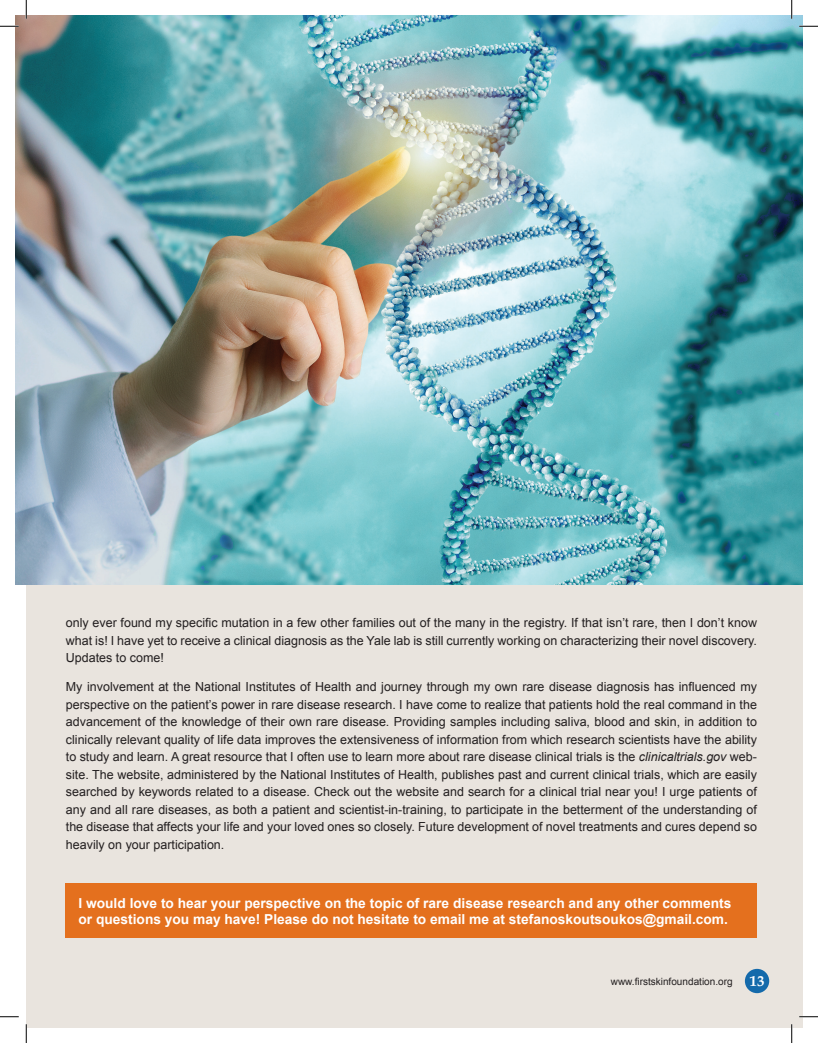
<style>
.page{position:relative;width:818px;height:1043px;background:#fff}
.page>*{position:absolute;margin:0;border:0;box-sizing:border-box;transform-origin:0 0}
.t1{font:700 13.75px/16.5px "Arial";color:#fff}
.t2{font:12.5px/17.5px "Arial";color:#231f20;text-align:justify}
.t3{font:10px "Arial";color:#231f20}
.s1{font-style:italic}
.s2{font-family:"Palatino";font-weight:700;font-size:15px;color:#fff}
</style>
<div class="page">
<div style="left:26px;top:584px;width:776px;height:444px;background:#e9e4de"></div>
<div style="left:744px;top:968px;width:25px;height:25px;background:#146aab;border-radius:50%"></div>
<img style="left:15px;top:15px;width:787px;height:569px">
<div style="left:66px;top:883px;width:691px;height:55px;background:#e4701e"></div>
<svg style="left:0;top:25px;width:19px;height:2px"></svg>
<svg style="left:799px;top:25px;width:19px;height:2px"></svg>
<svg style="left:0;top:1016px;width:19px;height:1px"></svg>
<svg style="left:799px;top:1015px;width:19px;height:2px"></svg>
<svg style="left:25px;top:0;width:2px;height:19px"></svg>
<svg style="left:25px;top:1024px;width:2px;height:18px"></svg>
<svg style="left:790px;top:0;width:2px;height:19px"></svg>
<svg style="left:791px;top:1024px;width:1px;height:18px"></svg>
<p class="t2" style="left:66px;top:614px;width:692px">only ever found my specific mutation in a few other families out of the many in the registry. If that isn’t rare, then I don’t know what is! I have yet to receive a clinical diagnosis as the Yale lab is still currently working on characterizing their novel discovery.<br>Updates to come!</p>
<p class="t2" style="left:66px;top:678px;width:692px">My involvement at the National Institutes of Health and journey through my own rare disease diagnosis has influenced my perspective on the patient’s power in rare disease research. I have come to realize that patients hold the real command in the advancement of the knowledge of their own rare disease. Providing samples including saliva, blood and skin, in addition to clinically relevant quality of life data improves the extensiveness of information from which research scientists have the ability to study and learn. A great resource that I often use to learn more about rare disease clinical trials is the <span class="s1">clinicaltrials.gov</span> web&shy;site. The website, administered by the National Institutes of Health, publishes past and current clinical trials, which are easily searched by keywords related to a disease. Check out the website and search for a clinical trial near you! I urge patients of any and all rare diseases, as both a patient and scientist-in-training, to participate in the betterment of the understanding of the disease that affects your life and your loved ones so closely. Future development of novel treatments and cures depend so heavily on your participation.</p>
<p class="t1" style="left:78px;top:895px;width:654px">I would love to hear your perspective on the topic of rare disease research and any other comments or questions you may have! Please do not hesitate to email me at stefanoskoutsoukos@gmail.com.</p>
<p class="t3" style="left:610px;top:974px;width:155px">www.firstskinfoundation.org <span class="s2">13</span></p>
</div>
